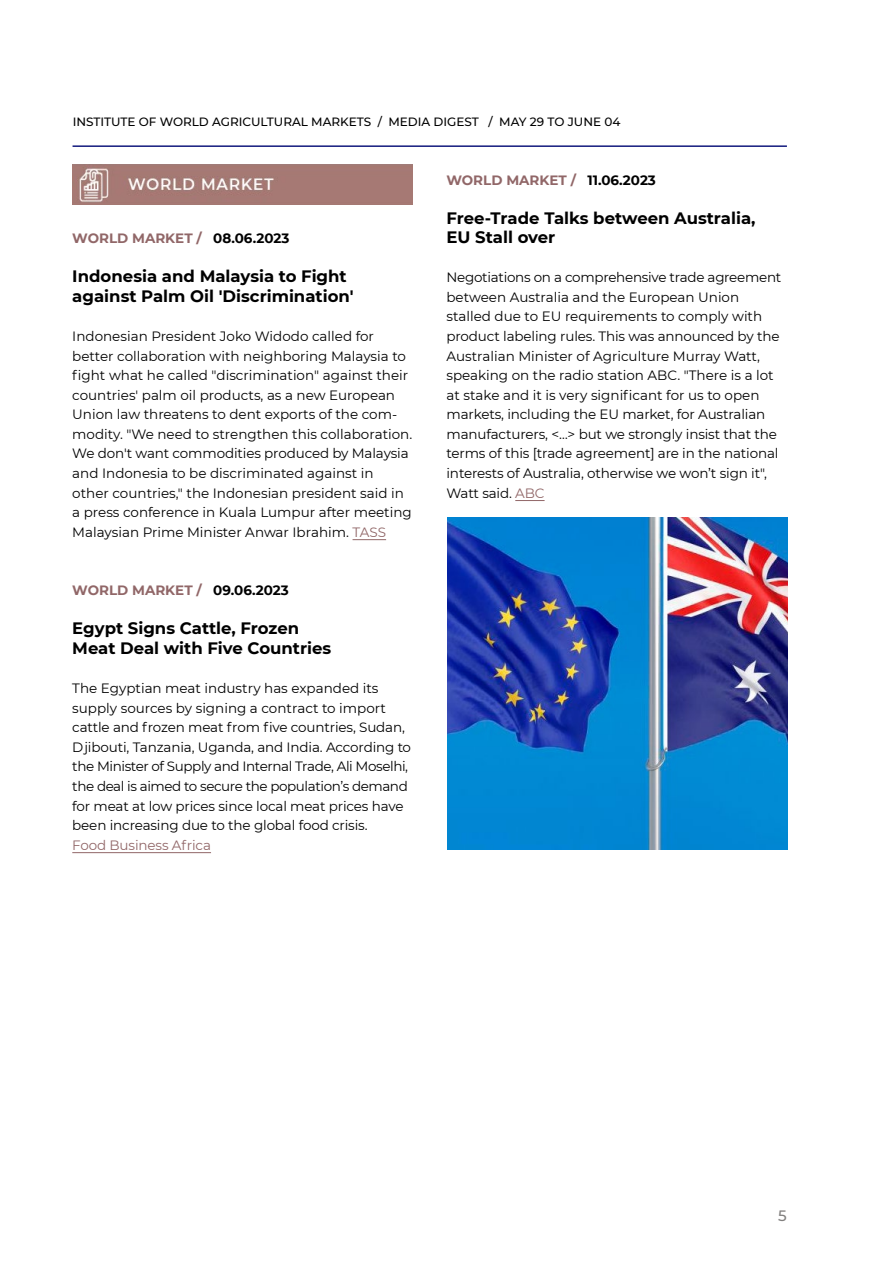
<style>
.page{position:relative;width:893px;height:1263px;background:#fff}
.page>*{position:absolute;margin:0;border:0;box-sizing:border-box;transform-origin:0 0}
.t1{font:700 16.5px/19.5px "Montserrat";color:#000}
.t2{font:500 15px "Montserrat";color:#817f7e}
.t3{font:13.5px/19.5px "Montserrat";letter-spacing:-.01em;color:#000}
.t4{font:700 13.5px "Montserrat";color:#916768}
.t5{font:13.5px "Montserrat";letter-spacing:-.01em;color:#916768}
.t6{font:500 12px "Montserrat";color:#000}
.s1{color:#000}
.s2{color:#916768}
</style>
<div class="page">
<hr style="left:73px;top:145px;width:714px;height:2px;background:#131a7d">
<hr style="left:353px;top:539px;width:33px;height:1px;background:#916768">
<hr style="left:72px;top:852px;width:139px;height:1px;background:#916768">
<hr style="left:515px;top:500px;width:30px;height:1px;background:#916768">
<img style="left:72px;top:165px;width:340px;height:39px">
<img style="left:447px;top:517px;width:340px;height:333px">
<p class="t6" style="left:73px;top:113px;width:549px">INSTITUTE OF WORLD AGRICULTURAL MARKETS / MEDIA DIGEST / MAY 29 TO JUNE 04</p>
<p class="t4" style="left:72px;top:229px;width:219px">WORLD MARKET / <span class="s1">08.06.2023</span></p>
<p class="t1" style="left:72px;top:266px;width:283px">Indonesia and Malaysia to Fight against Palm Oil 'Discrimination'</p>
<p class="t3" style="left:72px;top:326px;width:341px">Indonesian President Joko Widodo called for better collaboration with neighboring Malaysia to fight what he called "discrimination" against their countries' palm oil products, as a new European Union law threatens to dent exports of the com&shy;modity. "We need to strengthen this collaboration.<br>We don't want commodities produced by Malaysia and Indonesia to be discriminated against in other countries," the Indonesian president said in a press conference in Kuala Lumpur after meeting Malaysian Prime Minister Anwar Ibrahim. <span class="s2">TASS</span></p>
<p class="t4" style="left:72px;top:581px;width:218px">WORLD MARKET / <span class="s1">09.06.2023</span></p>
<p class="t1" style="left:72px;top:618px;width:260px">Egypt Signs Cattle, Frozen<br>Meat Deal with Five Countries</p>
<p class="t3" style="left:72px;top:678px;width:340px">The Egyptian meat industry has expanded its supply sources by signing a contract to import cattle and frozen meat from five countries, Sudan, Djibouti, Tanzania, Uganda, and India. According to the Minister of Supply and Internal Trade, Ali Moselhi, the deal is aimed to secure the population’s demand for meat at low prices since local meat prices have been increasing due to the global food crisis.</p>
<p class="t5" style="left:72px;top:835px;width:140px">Food Business Africa</p>
<p class="t4" style="left:446px;top:170px;width:211px">WORLD MARKET / <span class="s1">11.06.2023</span></p>
<p class="t1" style="left:446px;top:207px;width:311px">Free-Trade Talks between Australia,<br>EU Stall over</p>
<p class="t3" style="left:446px;top:267px;width:336px">Negotiations on a comprehensive trade agreement between Australia and the European Union stalled due to EU requirements to comply with product labeling rules. This was announced by the Australian Minister of Agriculture Murray Watt, speaking on the radio station ABC. "There is a lot at stake and it is very significant for us to open markets, including the EU market, for Australian manufacturers, &lt;…&gt; but we strongly insist that the terms of this [trade agreement] are in the national interests of Australia, otherwise we won’t sign it", Watt said. <span class="s2">ABC</span></p>
<p class="t2" style="left:778px;top:1205px;width:10px">5</p>
</div>
